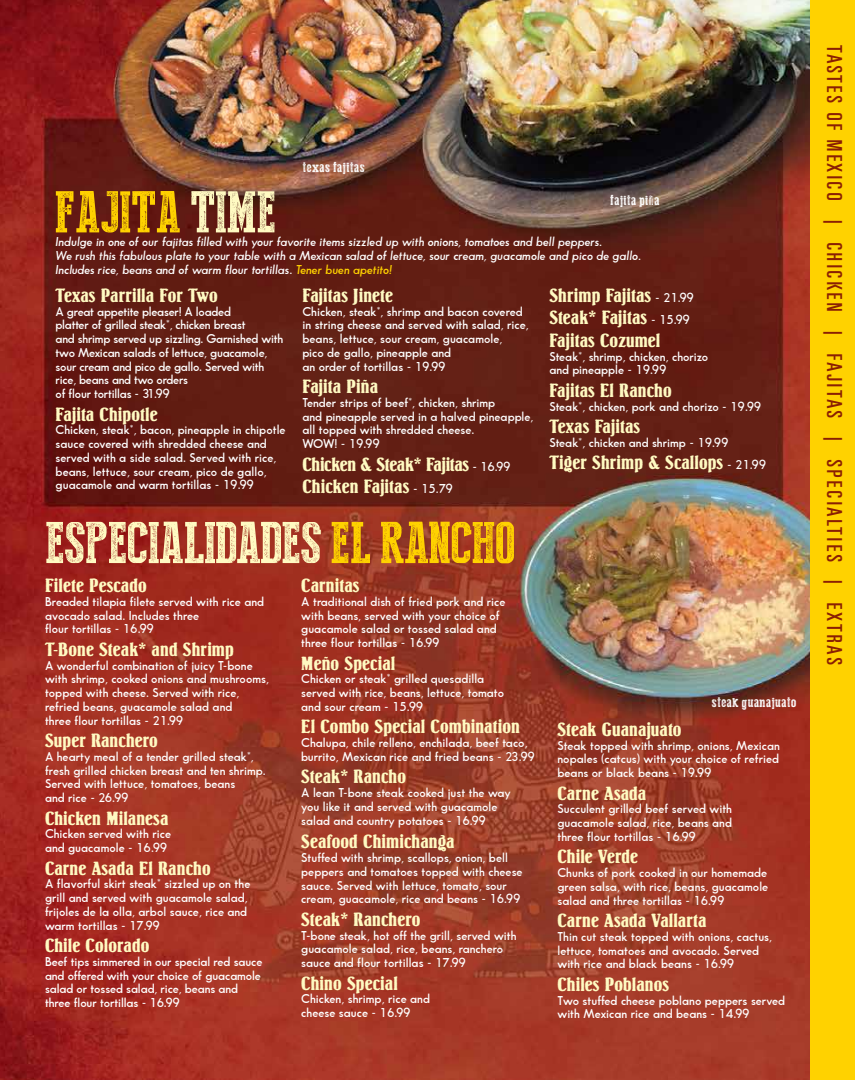
<style>
.page{position:relative;width:855px;height:1080px;background:#fff}
.page>*{position:absolute;margin:0;border:0;box-sizing:border-box;transform-origin:0 0}
.t1{font:58.75px "Press Style Serif";letter-spacing:-.01em;color:#fffac2}
.t2{font:58.75px "Press Style Serif";color:#ffd200}
.t3{font:22.5px "Univers Ultra Cond DTC";letter-spacing:.09em;color:#8a1f03}
.t4{font:20px/22.5px "Springfield Ant D";letter-spacing:.01em;color:#fffac2}
.t5{font:20px/22.5px "Springfield Ant D";letter-spacing:-.01em;color:#fffac2}
.t6{font:13.75px "Press Style Serif";letter-spacing:.04em;color:#fff}
.t7{font:600 12.5px/13.8px "Bougan S Si";color:#fff}
.t8{font:italic 600 12.5px/13.8px "Bougan S Si";color:#fff}
.t9{font:600 12.5px/13.8px "Bougan S Si";letter-spacing:-.02em;color:#fff}
.s1{color:#fffac2}
.s2{color:#ffd200}
.s3{font-family:"Bougan S Si";font-weight:600;font-size:12.5px;color:#fff}
</style>
<div class="page">
<img style="left:0;top:0;width:810px;height:1080px">
<div style="left:810px;top:0;width:45px;height:1080px;background:#ffd200"></div>
<p class="t6" style="left:303px;top:160px;width:63px">texas fajitas</p>
<h1 class="t2" style="left:56px;top:181px;width:222px">FAJITA <span class="s1">TIME</span></h1>
<p class="t8" style="left:56px;top:235px;width:587px">Indulge in one of our fajitas filled with your favorite items sizzled up with onions, tomatoes and bell peppers.<br>We rush this fabulous plate to your table with a Mexican salad of lettuce, sour cream, guacamole and pico de gallo.<br>Includes rice, beans and of warm flour tortillas. <span class="s2">Tener buen apetito!</span></p>
<h3 class="t4" style="left:56px;top:284px;width:164px">Texas Parrilla For Two</h3>
<p class="t9" style="left:56px;top:304px;width:229px">A great appetite pleaser! A loaded<br>platter of grilled steak*, chicken breast<br>and shrimp served up sizzling. Garnished with two Mexican salads of lettuce, guacamole, sour cream and pico de gallo. Served with rice, beans and two orders<br>of flour tortillas - 31.99</p>
<h3 class="t4" style="left:56px;top:403px;width:103px">Fajita Chipotle</h3>
<p class="t7" style="left:56px;top:423px;width:232px">Chicken, steak*, bacon, pineapple in chipotle sauce covered with shredded cheese and served with a side salad. Served with rice, beans, lettuce, sour cream, pico de gallo, guacamole and warm tortillas - 19.99</p>
<p class="t6" style="left:611px;top:193px;width:50px">fajita piña</p>
<h3 class="t4" style="left:302px;top:284px;width:92px">Fajitas Jinete</h3>
<p class="t7" style="left:302px;top:304px;width:228px">Chicken, steak*, shrimp and bacon covered in string cheese and served with salad, rice, beans, lettuce, sour cream, guacamole,<br>pico de gallo, pineapple and<br>an order of tortillas - 19.99</p>
<h3 class="t4" style="left:302px;top:375px;width:77px">Fajita Piña</h3>
<p class="t7" style="left:302px;top:395px;width:232px">Tender strips of beef*, chicken, shrimp<br>and pineapple served in a halved pineapple, all topped with shredded cheese.<br>WOW! - 19.99</p>
<h3 class="t5" style="left:302px;top:453px;width:210px">Chicken &amp; Steak* Fajitas <span class="s3">- 16.99<br></span>Chicken Fajitas <span class="s3">- 15.79</span></h3>
<h3 class="t4" style="left:549px;top:284px;width:146px">Shrimp Fajitas <span class="s3">- 21.99<br></span>Steak* Fajitas <span class="s3">- 15.99<br></span>Fajitas Cozumel</h3>
<p class="t7" style="left:549px;top:349px;width:160px">Steak*, shrimp, chicken, chorizo and pineapple - 19.99</p>
<h3 class="t4" style="left:549px;top:379px;width:124px">Fajitas El Rancho</h3>
<p class="t7" style="left:549px;top:399px;width:213px">Steak*, chicken, pork and chorizo - 19.99</p>
<h3 class="t4" style="left:549px;top:415px;width:92px">Texas Fajitas</h3>
<p class="t7" style="left:549px;top:435px;width:181px">Steak*, chicken and shrimp - 19.99</p>
<h3 class="t4" style="left:549px;top:452px;width:218px">Tiger Shrimp &amp; Scallops <span class="s3">- 21.99</span></h3>
<h1 class="t1" style="left:45px;top:512px;width:472px">ESPECIALIDADES <span class="s2">EL RANCHO</span></h1>
<h3 class="t4" style="left:45px;top:574px;width:103px">Filete Pescado</h3>
<p class="t7" style="left:45px;top:595px;width:221px">Breaded tilapia filete served with rice and avocado salad. Includes three<br>flour tortillas - 16.99</p>
<h3 class="t4" style="left:45px;top:638px;width:190px">T-Bone Steak* and Shrimp</h3>
<p class="t7" style="left:45px;top:658px;width:225px">A wonderful combination of juicy T-bone with shrimp, cooked onions and mushrooms, topped with cheese. Served with rice, refried beans, guacamole salad and<br>three flour tortillas - 21.99</p>
<h3 class="t4" style="left:45px;top:729px;width:114px">Super Ranchero</h3>
<p class="t7" style="left:45px;top:750px;width:222px">A hearty meal of a tender grilled steak*, fresh grilled chicken breast and ten shrimp.<br>Served with lettuce, tomatoes, beans<br>and rice - 26.99</p>
<h3 class="t4" style="left:45px;top:807px;width:125px">Chicken Milanesa</h3>
<p class="t7" style="left:45px;top:827px;width:128px">Chicken served with rice and guacamole - 16.99</p>
<h3 class="t4" style="left:45px;top:857px;width:167px">Carne Asada El Rancho</h3>
<p class="t7" style="left:45px;top:877px;width:207px">A flavorful skirt steak* sizzled up on the grill and served with guacamole salad, frijoles de la olla, arbol sauce, rice and warm tortillas - 17.99</p>
<h3 class="t4" style="left:45px;top:934px;width:106px">Chile Colorado</h3>
<p class="t7" style="left:45px;top:955px;width:219px">Beef tips simmered in our special red sauce and offered with your choice of guacamole salad or tossed salad, rice, beans and three flour tortillas - 16.99</p>
<h3 class="t4" style="left:301px;top:574px;width:60px">Carnitas</h3>
<p class="t7" style="left:301px;top:595px;width:206px">A traditional dish of fried pork and rice with beans, served with your choice of guacamole salad or tossed salad and three flour tortillas - 16.99</p>
<h3 class="t4" style="left:301px;top:652px;width:95px">Meño Special</h3>
<p class="t7" style="left:301px;top:672px;width:204px">Chicken or steak* grilled quesadilla served with rice, beans, lettuce, tomato and sour cream - 15.99</p>
<h3 class="t4" style="left:301px;top:716px;width:220px">El Combo Special Combination</h3>
<p class="t7" style="left:301px;top:736px;width:235px">Chalupa, chile relleno, enchilada, beef taco, burrito, Mexican rice and fried beans - 23.99</p>
<h3 class="t4" style="left:301px;top:766px;width:106px">Steak* Rancho</h3>
<p class="t7" style="left:301px;top:786px;width:211px">A lean T-bone steak cooked just the way you like it and served with guacamole salad and country potatoes - 16.99</p>
<h3 class="t4" style="left:301px;top:831px;width:155px">Seafood Chimichanga</h3>
<p class="t7" style="left:301px;top:851px;width:223px">Stuffed with shrimp, scallops, onion, bell peppers and tomatoes topped with cheese sauce. Served with lettuce, tomato, sour cream, guacamole, rice and beans - 16.99</p>
<h3 class="t4" style="left:301px;top:908px;width:121px">Steak* Ranchero</h3>
<p class="t7" style="left:301px;top:928px;width:217px">T-bone steak, hot off the grill, served with guacamole salad, rice, beans, ranchero sauce and flour tortillas - 17.99</p>
<h3 class="t4" style="left:301px;top:972px;width:98px">Chino Special</h3>
<p class="t7" style="left:301px;top:992px;width:130px">Chicken, shrimp, rice and cheese sauce - 16.99</p>
<p class="t6" style="left:712px;top:695px;width:86px">steak guanajuato</p>
<h3 class="t4" style="left:558px;top:718px;width:126px">Steak Guanajuato</h3>
<p class="t7" style="left:558px;top:738px;width:224px;text-align:justify">Steak topped with shrimp, onions, Mexican nopales (catcus) with your choice of refried beans or black beans - 19.99</p>
<h3 class="t4" style="left:558px;top:782px;width:90px">Carne Asada</h3>
<p class="t7" style="left:558px;top:802px;width:176px;text-align:justify">Succulent grilled beef served with guacamole salad, rice, beans and three flour tortillas - 16.99</p>
<h3 class="t4" style="left:558px;top:846px;width:82px">Chile Verde</h3>
<p class="t7" style="left:558px;top:866px;width:212px;text-align:justify">Chunks of pork cooked in our homemade green salsa, with rice, beans, guacamole salad and three tortillas - 16.99</p>
<h3 class="t4" style="left:558px;top:909px;width:150px">Carne Asada Vallarta</h3>
<p class="t7" style="left:558px;top:930px;width:216px">Thin cut steak topped with onions, cactus, lettuce, tomatoes and avocado. Served with rice and black beans - 16.99</p>
<h3 class="t4" style="left:558px;top:973px;width:113px">Chiles Poblanos</h3>
<p class="t7" style="left:558px;top:993px;width:229px">Two stuffed cheese poblano peppers served with Mexican rice and beans - 14.99</p>
<h2 class="t3" style="left:846px;top:45px;width:622px;rotate:90deg">TASTES OF MEXICO | CHICKEN | FAJITAS | SPECIALTIES | EXTRAS</h2>
</div>
